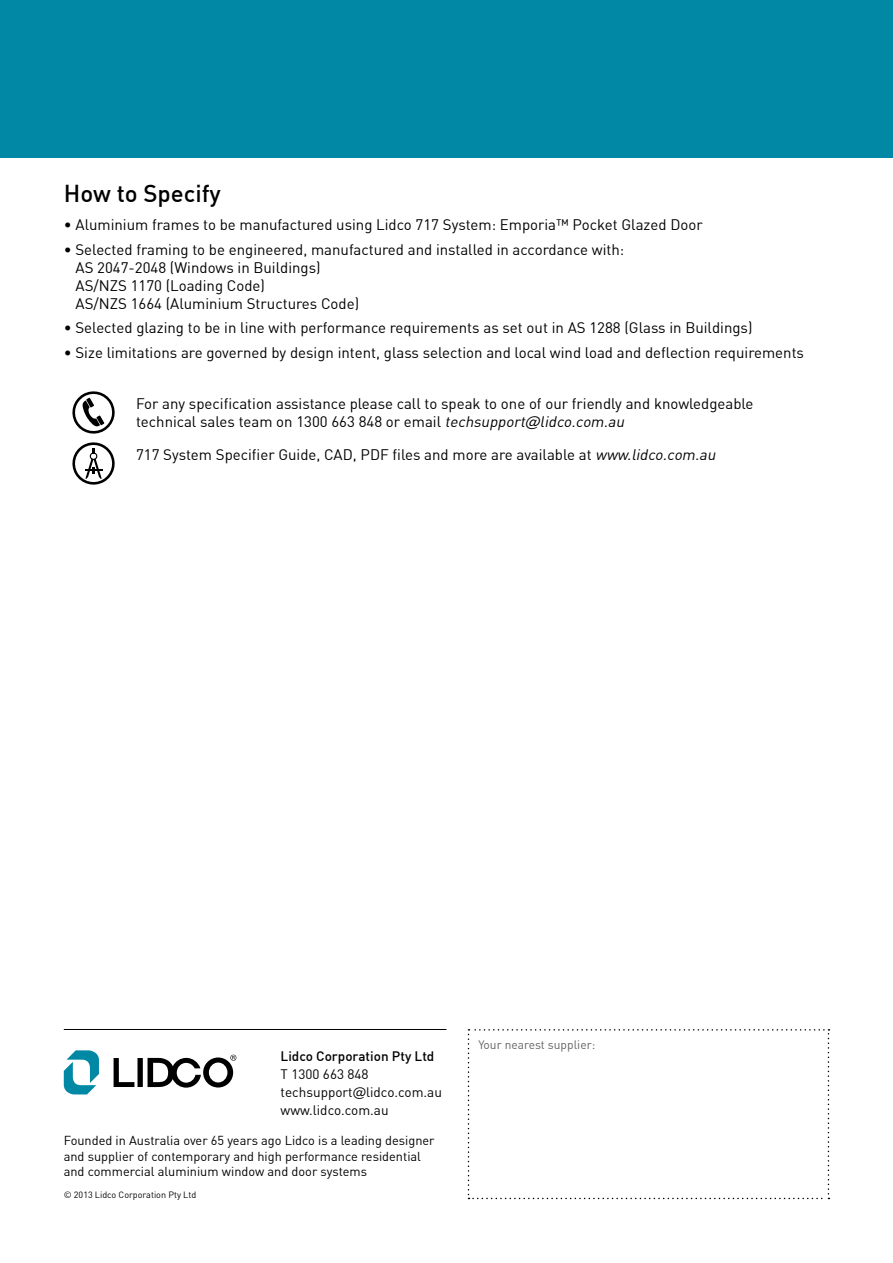
<style>
.page{position:relative;width:893px;height:1263px;background:#fff}
.page>*{position:absolute;margin:0;border:0;box-sizing:border-box;transform-origin:0 0}
.t1{font:500 24px "DIN";color:#000}
.t2{font:15px/18px "DIN";color:#000}
.t3{font:13.5px/18px "DIN";color:#000}
.t4{font:500 13.5px "DIN";color:#000}
.t5{font:12.75px/15.3px "DIN";color:#000}
.t6{font:12px "DIN";color:#636467}
.t7{font:9px "DIN";color:#000}
.s1{font-style:italic}
.s2{font-family:"Swiss 721 BT";font-style:italic}
.s3{font-family:"Swiss 721 BT"}
</style>
<div class="page">
<div style="left:0;top:0;width:893px;height:157px;background:#0088a4"></div>
<svg style="left:72px;top:391px;width:43px;height:43px"></svg>
<svg style="left:72px;top:442px;width:43px;height:43px"></svg>
<svg style="left:64px;top:1050px;width:35px;height:44px"></svg>
<svg style="left:114px;top:1055px;width:122px;height:32px"></svg>
<hr style="left:64px;top:1029px;width:382px;height:1px;background:#000">
<svg style="left:468px;top:1029px;width:361px;height:170px"></svg>
<h1 class="t1" style="left:64px;top:178px;width:159px">How to Specify</h1>
<p class="t2" style="left:64px;top:216px;width:640px">• Aluminium frames to be manufactured using Lidco 717 System: Emporia™ Pocket Glazed Door</p>
<p class="t2" style="left:75px;top:240px;width:550px;text-indent:-12px">• Selected framing to be engineered, manufactured and installed in accordance with:<br>AS 2047-2048 (Windows in Buildings)<br>AS/NZS 1170 (Loading Code)<br>AS/NZS 1664 (Aluminium Structures Code)</p>
<p class="t2" style="left:64px;top:318px;width:690px">• Selected glazing to be in line with performance requirements as set out in AS 1288 (Glass in Buildings)</p>
<p class="t2" style="left:64px;top:343px;width:742px">• Size limitations are governed by design intent, glass selection and local wind load and deflection requirements</p>
<p class="t2" style="left:136px;top:394px;width:619px">For any specification assistance please call to speak to one of our friendly and knowledgeable technical sales team on 1300 663 848 or email <span class="s1">techsupport</span><span class="s2">@</span><span class="s1">lidco.com.au</span></p>
<p class="t2" style="left:136px;top:445px;width:584px">717 System Specifier Guide, CAD, PDF files and more are available at <span class="s1">www.lidco.com.au</span></p>
<p class="t4" style="left:281px;top:1047px;width:155px">Lidco Corporation Pty Ltd</p>
<p class="t3" style="left:281px;top:1065px;width:163px">T 1300 663 848 techsupport<span class="s3">@</span>lidco.com.au www.lidco.com.au</p>
<p class="t5" style="left:64px;top:1133px;width:372px">Founded in Australia over 65 years ago Lidco is a leading designer and supplier of contemporary and high performance residential and commercial aluminium window and door systems</p>
<p class="t7" style="left:64px;top:1189px;width:134px">© 2013 Lidco Corporation Pty Ltd</p>
<p class="t6" style="left:478px;top:1037px;width:118px">Your nearest supplier:</p>
</div>
